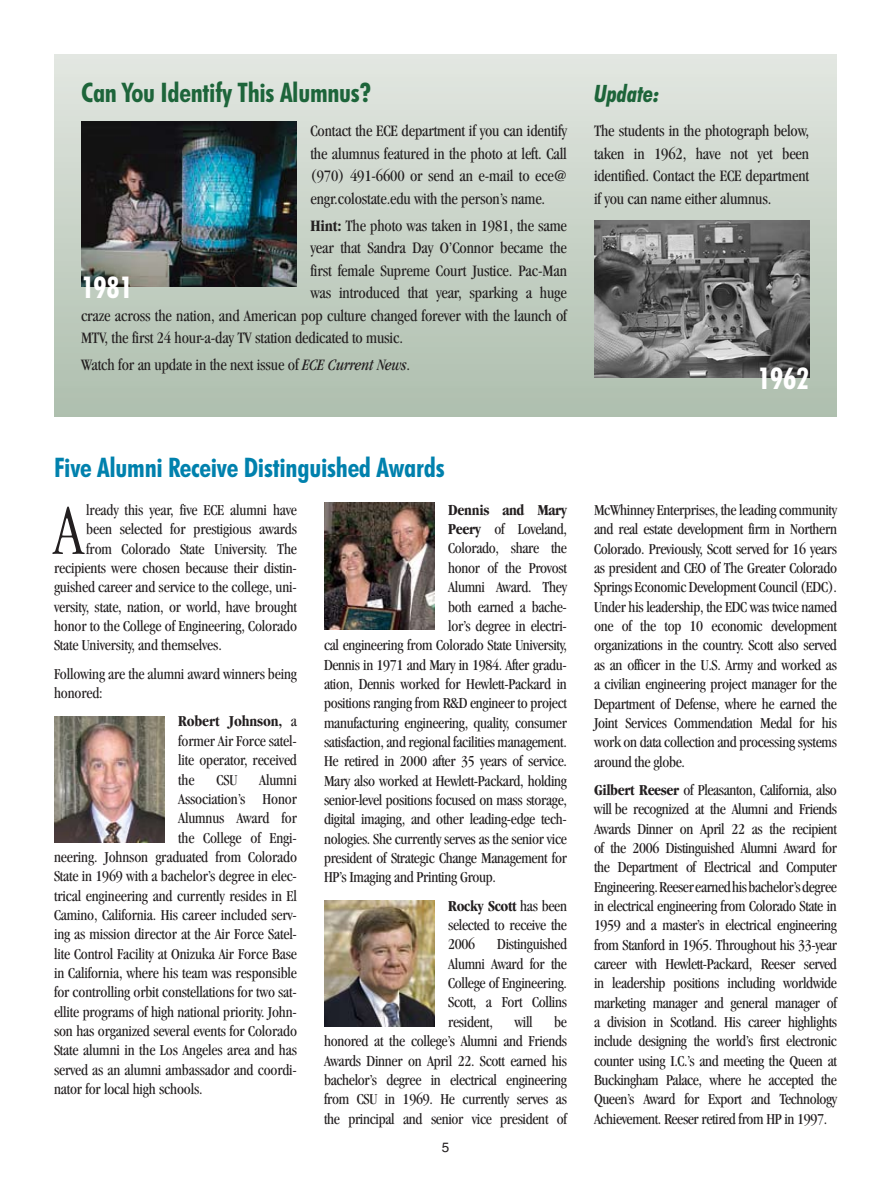
<style>
.page{position:relative;width:891px;height:1188px;background:#fff}
.page>*{position:absolute;margin:0;border:0;box-sizing:border-box;transform-origin:0 0}
.t1{font:300 condensed 73.5px "Garamond";color:#231f20}
.t2{font:700 condensed 30px "Futura BT";letter-spacing:-.01em;color:#fff}
.t3{font:700 condensed 27px "Futura BT";letter-spacing:-.01em;color:#0081ad}
.t4{font:700 condensed 27px "Futura BT";letter-spacing:-.01em;color:#1d653a}
.t5{font:italic 700 condensed 24px "Futura BT";letter-spacing:-.01em;color:#1d653a}
.t6{font:condensed 16.5px/22.5px "Garamond";letter-spacing:-.01em;color:#231f20;text-align:justify}
.t7{font:condensed 15.75px/19.4px "Garamond";letter-spacing:-.01em;color:#231f20;text-align:justify}
.t8{font:700 condensed 15.75px "Garamond";letter-spacing:-.02em;color:#231f20}
.t9{font:13.5px "Helvetica";color:#231f20}
.s1{font-weight:700}
.s2{font-style:italic}
</style>
<div class="page">
<div style="left:54px;top:54px;width:783px;height:362px;background:linear-gradient(to bottom,#e2e6e1,#aebfae)"></div>
<img style="left:54px;top:716px;width:111px;height:127px">
<img style="left:324px;top:503px;width:111px;height:126px">
<img style="left:324px;top:900px;width:111px;height:127px">
<img style="left:594px;top:221px;width:215px;height:156px">
<img style="left:81px;top:122px;width:216px;height:165px">
<h3 class="t4" style="left:81px;top:76px;width:292px">Can You Identify This Alumnus?</h3>
<p class="t6" style="left:310px;top:119px;width:258px">Contact the ECE department if you can identify the alumnus featured in the photo at left. Call (970) 491-6600 or send an e-mail to ece@ engr.colostate.edu with the person’s name.</p>
<p class="t6" style="left:310px;top:214px;width:258px"><span class="s1">Hint:</span> The photo was taken in 1981, the same</p>
<p class="t6" style="left:310px;top:236px;width:258px">year that Sandra Day O’Connor became the</p>
<p class="t6" style="left:310px;top:259px;width:258px">first female Supreme Court Justice. Pac-Man</p>
<p class="t6" style="left:310px;top:281px;width:258px">was introduced that year, sparking a huge</p>
<p class="t6" style="left:81px;top:304px;width:487px">craze across the nation, and American pop culture changed forever with the launch of</p>
<p class="t6" style="left:81px;top:326px;width:324px">MTV, the first 24 hour-a-day TV station dedicated to music.</p>
<p class="t6" style="left:81px;top:354px;width:331px">Watch for an update in the next issue of <span class="s2">ECE Current News</span>.</p>
<h2 class="t2" style="left:81px;top:269px;width:53px">1981</h2>
<h3 class="t5" style="left:594px;top:78px;width:67px">Update:</h3>
<p class="t6" style="left:594px;top:119px;width:217px">The students in the photograph below, taken in 1962, have not yet been identified. Contact the ECE department if you can name either alumnus.</p>
<h2 class="t2" style="left:758px;top:360px;width:53px">1962</h2>
<h3 class="t3" style="left:54px;top:451px;width:392px">Five Alumni Receive Distinguished Awards</h3>
<h1 class="t1" style="left:54px;top:491px;width:30px">A</h1>
<p class="t7" style="left:86px;top:500px;width:212px">lready this year, five ECE alumni have</p>
<p class="t8" style="left:448px;top:501px;width:120px">Dennis and Mary</p>
<p class="t7" style="left:448px;top:519px;width:120px"><span class="s1">Peery</span> of Loveland,</p>
<p class="t7" style="left:448px;top:539px;width:120px">Colorado, share the</p>
<p class="t7" style="left:448px;top:558px;width:120px">honor of the Provost</p>
<p class="t7" style="left:448px;top:577px;width:120px">Alumni Award. They</p>
<p class="t7" style="left:448px;top:597px;width:120px">both earned a bache-</p>
<p class="t7" style="left:448px;top:616px;width:120px">lor’s degree in electri-</p>
<p class="t7" style="left:324px;top:635px;width:245px">cal engineering from Colorado State University,</p>
<p class="t7" style="left:324px;top:655px;width:245px">Dennis in 1971 and Mary in 1984. After gradu-</p>
<p class="t7" style="left:324px;top:674px;width:244px">ation, Dennis worked for Hewlett-Packard in</p>
<p class="t7" style="left:324px;top:693px;width:244px">positions ranging from R&amp;D engineer to project</p>
<p class="t7" style="left:324px;top:713px;width:245px">manufacturing engineering, quality, consumer</p>
<p class="t7" style="left:324px;top:732px;width:245px">satisfaction, and regional facilities management.</p>
<p class="t7" style="left:324px;top:751px;width:245px">He retired in 2000 after 35 years of service.</p>
<p class="t7" style="left:324px;top:771px;width:244px">Mary also worked at Hewlett-Packard, holding</p>
<p class="t7" style="left:324px;top:790px;width:244px">senior-level positions focused on mass storage,</p>
<p class="t7" style="left:324px;top:810px;width:245px">digital imaging, and other leading-edge tech-</p>
<p class="t7" style="left:324px;top:829px;width:244px">nologies. She currently serves as the senior vice</p>
<p class="t7" style="left:324px;top:848px;width:244px">president of Strategic Change Management for</p>
<p class="t7" style="left:324px;top:868px;width:174px">HP’s Imaging and Printing Group.</p>
<p class="t7" style="left:448px;top:896px;width:120px"><span class="s1">Rocky Scott</span> has been selected to receive the 2006</p>
<p class="t7" style="left:86px;top:520px;width:212px">been selected for prestigious awards</p>
<p class="t7" style="left:86px;top:539px;width:212px">from Colorado State University. The</p>
<p class="t7" style="left:54px;top:558px;width:244px">recipients were chosen because their distin-</p>
<p class="t7" style="left:54px;top:578px;width:244px">guished career and service to the college, uni-</p>
<p class="t7" style="left:54px;top:597px;width:245px">versity, state, nation, or world, have brought</p>
<p class="t7" style="left:54px;top:616px;width:245px">honor to the College of Engineering, Colorado</p>
<p class="t7" style="left:54px;top:636px;width:169px">State University, and themselves.</p>
<p class="t7" style="left:54px;top:664px;width:245px">Following are the alumni award winners being honored:</p>
<p class="t7" style="left:178px;top:712px;width:120px"><span class="s1">Robert Johnson,</span> a former Air Force satel&shy;lite operator, received the</p>
<p class="t7" style="left:217px;top:770px;width:22px">CSU</p>
<p class="t7" style="left:259px;top:770px;width:39px">Alumni</p>
<p class="t7" style="left:178px;top:789px;width:120px">Association’s Honor</p>
<p class="t7" style="left:178px;top:808px;width:120px">Alumnus Award for</p>
<p class="t7" style="left:178px;top:828px;width:120px">the College of Engi-</p>
<p class="t7" style="left:54px;top:847px;width:245px">neering. Johnson graduated from Colorado</p>
<p class="t7" style="left:54px;top:866px;width:244px">State in 1969 with a bachelor’s degree in elec-</p>
<p class="t7" style="left:54px;top:886px;width:244px">trical engineering and currently resides in El</p>
<p class="t7" style="left:54px;top:905px;width:244px">Camino, California. His career included serv-</p>
<p class="t7" style="left:54px;top:924px;width:244px">ing as mission director at the Air Force Satel-</p>
<p class="t7" style="left:54px;top:944px;width:245px">lite Control Facility at Onizuka Air Force Base</p>
<p class="t7" style="left:54px;top:963px;width:244px">in California, where his team was responsible</p>
<p class="t7" style="left:54px;top:983px;width:244px">for controlling orbit constellations for two sat-</p>
<p class="t7" style="left:54px;top:1002px;width:244px">ellite programs of high national priority. John-</p>
<p class="t7" style="left:54px;top:1021px;width:245px">son has organized several events for Colorado</p>
<p class="t7" style="left:54px;top:1041px;width:244px">State alumni in the Los Angeles area and has</p>
<p class="t7" style="left:54px;top:1060px;width:244px">served as an alumni ambassador and coordi-</p>
<p class="t7" style="left:54px;top:1079px;width:150px">nator for local high schools.</p>
<p class="t7" style="left:448px;top:935px;width:120px;text-indent:49px">Distinguished Alumni Award for the College of Engineering.<br>Scott, a Fort Collins resident,</p>
<p class="t7" style="left:324px;top:1012px;width:245px;text-indent:230px">be honored at the college’s Alumni and Friends Awards Dinner on April 22. Scott earned his bachelor’s degree in electrical engineering from CSU in 1969. He currently serves as the principal and senior vice president of</p>
<p class="t7" style="left:514px;top:1012px;width:20px">will</p>
<p class="t9" style="left:442px;top:1139px;width:9px">5</p>
<p class="t7" style="left:594px;top:500px;width:245px">McWhinney Enterprises, the leading community and real estate development firm in Northern Colorado. Previously, Scott served for 16 years as president and CEO of The Greater Colorado Springs Economic Development Council (EDC).<br>Under his leadership, the EDC was twice named one of the top 10 economic development organizations in the country. Scott also served as an officer in the U.S. Army and worked as a civilian engineering project manager for the Department of Defense, where he earned the Joint Services Commendation Medal for his work on data collection and processing systems around the globe.</p>
<p class="t7" style="left:594px;top:780px;width:245px"><span class="s1">Gilbert Reeser</span> of Pleasanton, California, also will be recognized at the Alumni and Friends Awards Dinner on April 22 as the recipient of the 2006 Distinguished Alumni Award for the Department of Electrical and Computer Engineering. Reeser earned his bachelor’s degree in electrical engineering from Colorado State in 1959 and a master’s in electrical engineering from Stanford in 1965. Throughout his 33-year career with Hewlett-Packard, Reeser served in leadership positions including worldwide marketing manager and general manager of a division in Scotland. His career highlights include designing the world’s first electronic counter using I.C.’s and meeting the Queen at Buckingham Palace, where he accepted the Queen’s Award for Export and Technology Achievement. Reeser retired from HP in 1997.</p>
</div>
